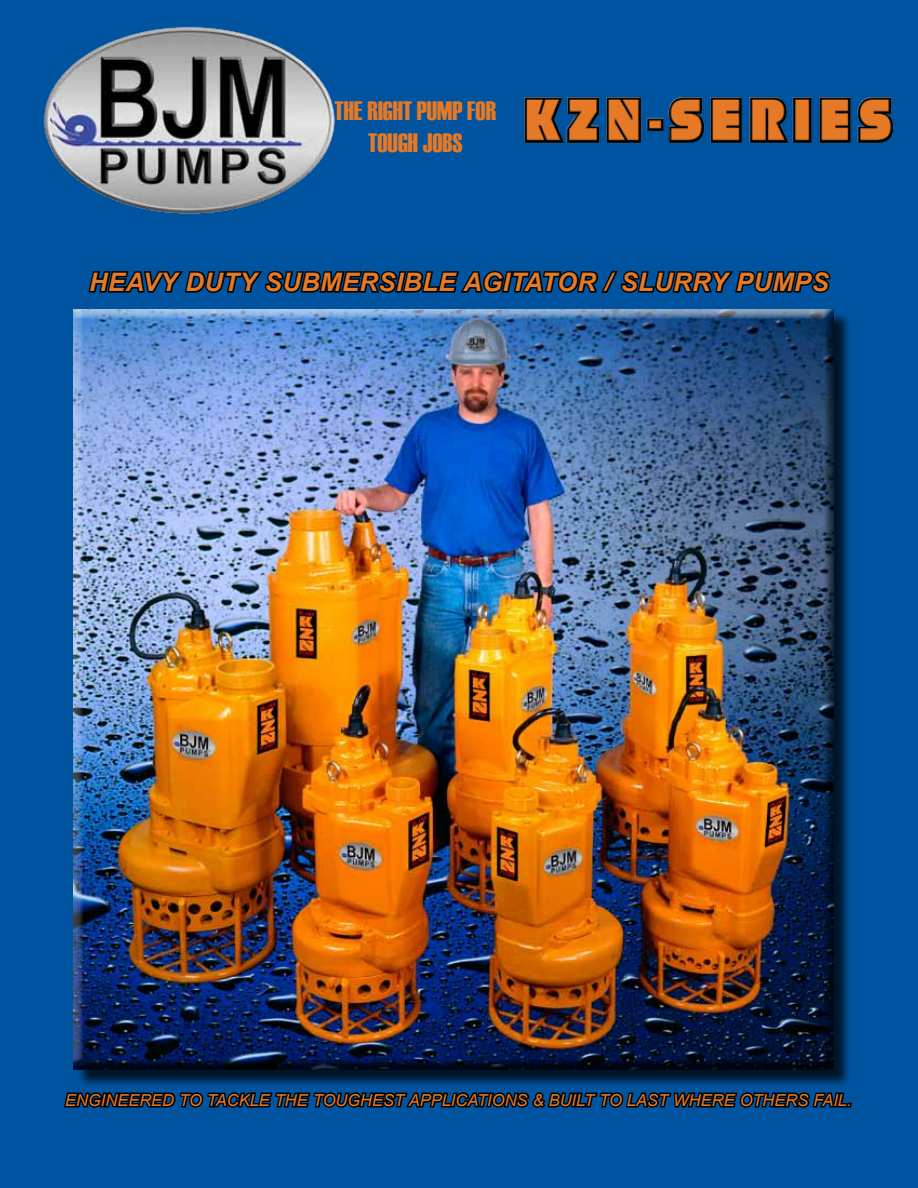
<style>
.page{position:relative;width:918px;height:1188px;background:#00539f}
.page>*{position:absolute;margin:0;border:0;box-sizing:border-box;transform-origin:0 0}
.t1{font:26.55px/32px "Haettenschweiler";color:#e57925;text-align:center}
.t2{font:italic 700 25.5px "Arial";letter-spacing:.02em;color:#e57925}
.t3{font:italic 16.5px "Arial";color:#e57925}
</style>
<div class="page">
<img style="left:43px;top:26px;width:292px;height:188px">
<svg style="left:88px;top:270px;width:743px;height:23px"></svg>
<svg style="left:64px;top:1092px;width:788px;height:16px"></svg>
<img style="left:523px;top:96px;width:371px;height:48px">
<div style="left:76px;top:312px;width:776px;height:776px;background:#000;opacity:.75"></div>
<div style="left:67px;top:308px;width:778px;height:762px;background:#000;opacity:.75"></div>
<h1 class="t1" style="left:335px;top:95px;width:163px">THE RIGHT PUMP FOR<br>TOUGH JOBS</h1>
<h2 class="t2" style="left:89px;top:265px;width:741px">HEAVY DUTY SUBMERSIBLE AGITATOR / SLURRY PUMPS</h2>
<p class="t3" style="left:65px;top:1089px;width:788px">ENGINEERED TO TACKLE THE TOUGHEST APPLICATIONS &amp; BUILT TO LAST WHERE OTHERS FAIL.</p>
</div>
